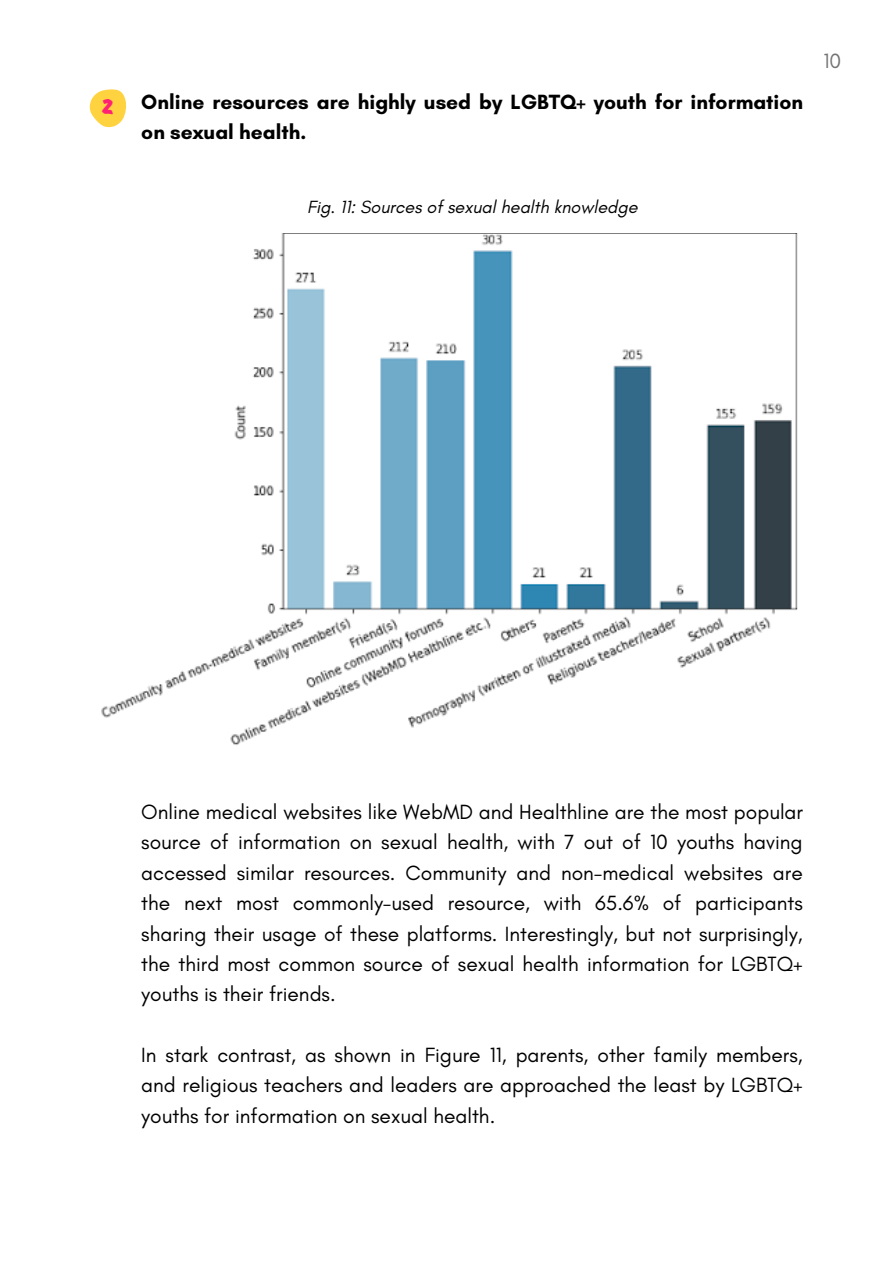
<style>
.page{position:relative;width:893px;height:1264px;background:#fff}
.page>*{position:absolute;margin:0;border:0;box-sizing:border-box;transform-origin:0 0}
.t1{font:21px/30.3px "Glacial Indifference";color:#000;text-align:justify}
.t2{font:700 21px/30.3px "Glacial Indifference";color:#000}
.t3{font:21px "Glacial Indifference";color:#737373}
.t4{font:21px "TT Masters DEMO Black";color:#ff2273}
.t5{font:italic 18px "Glacial Indifference";color:#000}
</style>
<div class="page">
<svg style="left:89px;top:89px;width:37px;height:38px"></svg>
<img style="left:101px;top:233px;width:697px;height:513px">
<p class="t4" style="left:102px;top:95px;width:13px">2</p>
<p class="t2" style="left:141px;top:87px;width:663px">Online resources are highly used by LGBTQ+ youth for information on sexual health.</p>
<p class="t3" style="left:823px;top:48px;width:19px">10</p>
<p class="t5" style="left:307px;top:196px;width:332px">Fig. 11: Sources of sexual health knowledge</p>
<p class="t1" style="left:141px;top:796px;width:663px">Online medical websites like WebMD and Healthline are the most popular source of information on sexual health, with 7 out of 10 youths having accessed similar resources. Community and non-medical websites are the next most commonly-used resource, with 65.6% of participants sharing their usage of these platforms. Interestingly, but not surprisingly, the third most common source of sexual health information for LGBTQ+ youths is their friends.</p>
<p class="t1" style="left:141px;top:1039px;width:663px">In stark contrast, as shown in Figure 11, parents, other family members, and religious teachers and leaders are approached the least by LGBTQ+ youths for information on sexual health.</p>
</div>
